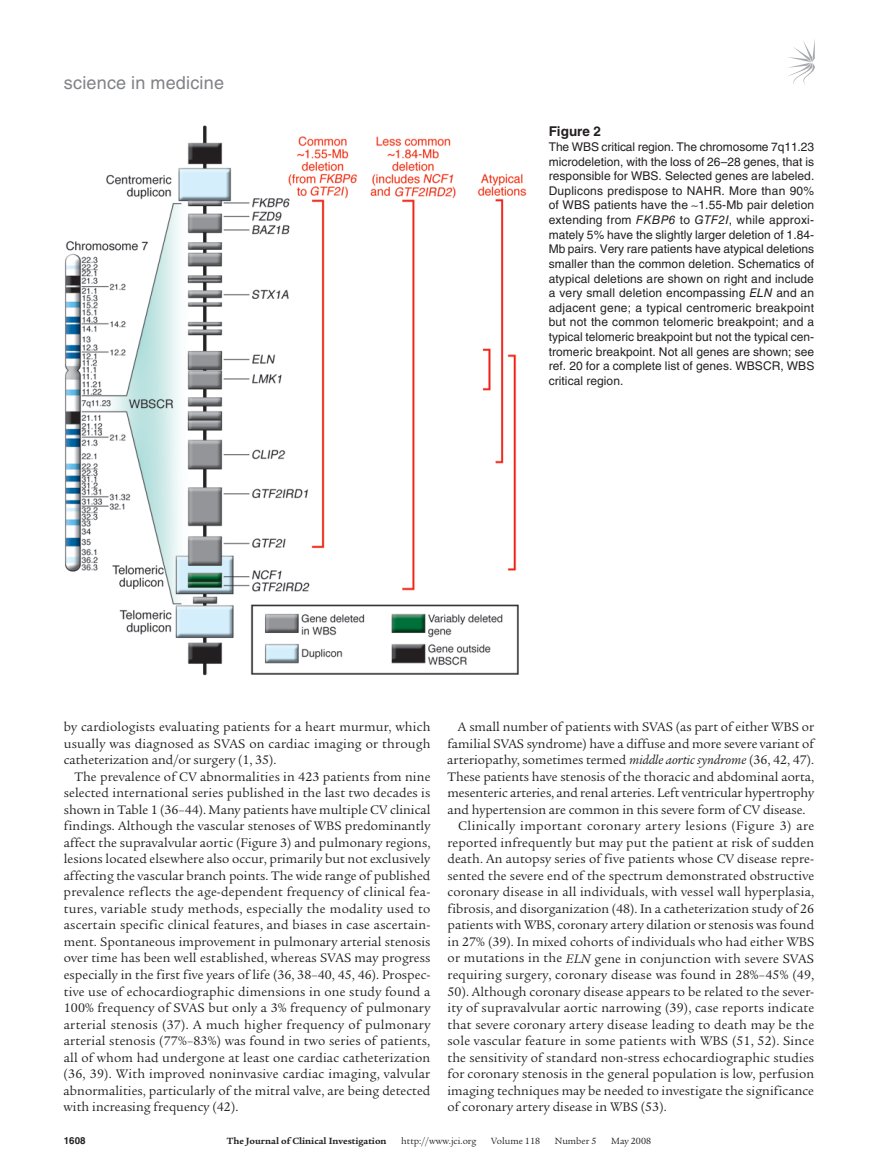
<style>
.page{position:relative;width:878px;height:1174px;background:#fff}
.page>*{position:absolute;margin:0;border:0;box-sizing:border-box;transform-origin:0 0}
.t1{font:18px "Helvetica LT Std";letter-spacing:.01em;color:#808285}
.t2{font:13.5px/16.5px "Legacy Serif Std";letter-spacing:.005em;color:#231f20;text-align:justify}
.t3{font:13.5px "Legacy Serif Std";letter-spacing:.03em;color:#231f20}
.t4{font:700 13.5px "Helvetica LT Std";color:#231f20}
.t5{font:12px/14.7px "Helvetica LT Std";letter-spacing:.005em;color:#231f20;text-align:justify}
.t6{font:9.75px "Legacy Serif Std";color:#231f20}
.t7{font:700 9.75px "Legacy Serif Std";color:#231f20}
.t8{font:700 9.75px "Helvetica LT Std";color:#231f20}
.s1{font-style:italic}
</style>
<div class="page">
<svg style="left:788px;top:41px;width:26px;height:43px"></svg>
<img style="left:65px;top:125px;width:462px;height:551px">
<h1 class="t1" style="left:64px;top:72px;width:162px">science in medicine</h1>
<p class="t4" style="left:548px;top:123px;width:54px">Figure 2</p>
<p class="t5" style="left:548px;top:139px;width:267px">The WBS critical region. The chromosome 7q11.23 microdeletion, with the loss of 26–28 genes, that is responsible for WBS. Selected genes are labeled.<br>Duplicons predispose to NAHR. More than 90% of WBS patients have the 1.55-Mb pair deletion extending from <span class="s1">FKBP6</span> to <span class="s1">GTF2I</span>, while approxi&shy;mately 5% have the slightly larger deletion of 1.84- Mb pairs. Very rare patients have atypical deletions smaller than the common deletion. Schematics of atypical deletions are shown on right and include a very small deletion encompassing <span class="s1">ELN</span> and an adjacent gene; a typical centromeric breakpoint but not the common telomeric breakpoint; and a typical telomeric breakpoint but not the typical cen&shy;tromeric breakpoint. Not all genes are shown; see ref. 20 for a complete list of genes. WBSCR, WBS critical region.</p>
<p class="t2" style="left:64px;top:719px;width:368px">by cardiologists evaluating patients for a heart murmur, which usually was diagnosed as SVAS on cardiac imaging or through catheterization and/or surgery (1, 35).</p>
<p class="t2" style="left:64px;top:768px;width:368px;text-indent:11px">The prevalence of CV abnormalities in 423 patients from nine selected international series published in the last two decades is shown in Table 1 (36–44). Many patients have multiple CV clinical findings. Although the vascular stenoses of WBS predominantly affect the supravalvular aortic (Figure 3) and pulmonary regions, lesions located elsewhere also occur, primarily but not exclusively affecting the vascular branch points. The wide range of published prevalence reflects the age-dependent frequency of clinical fea&shy;tures, variable study methods, especially the modality used to ascertain specific clinical features, and biases in case ascertain&shy;ment. Spontaneous improvement in pulmonary arterial stenosis over time has been well established, whereas SVAS may progress especially in the first five years of life (36, 38–40, 45, 46). Prospec&shy;tive use of echocardiographic dimensions in one study found a 100% frequency of SVAS but only a 3% frequency of pulmonary arterial stenosis (37). A much higher frequency of pulmonary arterial stenosis (77%–83%) was found in two series of patients, all of whom had undergone at least one cardiac catheterization (36, 39). With improved noninvasive cardiac imaging, valvular abnormalities, particularly of the mitral valve, are being detected with increasing frequency (42).</p>
<p class="t2" style="left:458px;top:719px;width:357px">A small number of patients with SVAS (as part of either WBS or</p>
<p class="t2" style="left:447px;top:735px;width:368px">familial SVAS syndrome) have a diffuse and more severe variant of</p>
<p class="t2" style="left:447px;top:752px;width:368px">arteriopathy, sometimes termed <span class="s1">middle aortic syndrome</span> (36, 42, 47).</p>
<p class="t2" style="left:447px;top:768px;width:368px">These patients have stenosis of the thoracic and abdominal aorta,</p>
<p class="t2" style="left:447px;top:785px;width:368px">mesenteric arteries, and renal arteries. Left ventricular hypertrophy</p>
<p class="t2" style="left:447px;top:801px;width:359px">and hypertension are common in this severe form of CV disease.</p>
<p class="t3" style="left:458px;top:818px;width:357px">Clinically important coronary artery lesions (Figure 3) are</p>
<p class="t2" style="left:447px;top:834px;width:368px">reported infrequently but may put the patient at risk of sudden</p>
<p class="t2" style="left:447px;top:851px;width:368px">death. An autopsy series of five patients whose CV disease repre-</p>
<p class="t2" style="left:447px;top:867px;width:368px">sented the severe end of the spectrum demonstrated obstructive</p>
<p class="t2" style="left:447px;top:884px;width:368px">coronary disease in all individuals, with vessel wall hyperplasia,</p>
<p class="t2" style="left:447px;top:900px;width:368px">fibrosis, and disorganization (48). In a catheterization study of 26</p>
<p class="t2" style="left:447px;top:917px;width:368px">patients with WBS, coronary artery dilation or stenosis was found</p>
<p class="t2" style="left:447px;top:933px;width:368px">in 27% (39). In mixed cohorts of individuals who had either WBS</p>
<p class="t2" style="left:447px;top:950px;width:368px">or mutations in the <span class="s1">ELN</span> gene in conjunction with severe SVAS</p>
<p class="t2" style="left:447px;top:966px;width:368px">requiring surgery, coronary disease was found in 28%–45% (49,</p>
<p class="t2" style="left:447px;top:983px;width:368px">50). Although coronary disease appears to be related to the sever-</p>
<p class="t2" style="left:447px;top:999px;width:368px">ity of supravalvular aortic narrowing (39), case reports indicate</p>
<p class="t2" style="left:447px;top:1016px;width:368px">that severe coronary artery disease leading to death may be the</p>
<p class="t2" style="left:447px;top:1032px;width:368px">sole vascular feature in some patients with WBS (51, 52). Since</p>
<p class="t2" style="left:447px;top:1049px;width:368px">the sensitivity of standard non-stress echocardiographic studies</p>
<p class="t2" style="left:447px;top:1065px;width:368px">for coronary stenosis in the general population is low, perfusion</p>
<p class="t2" style="left:447px;top:1082px;width:368px">imaging techniques may be needed to investigate the significance</p>
<p class="t2" style="left:447px;top:1098px;width:221px">of coronary artery disease in WBS (53).</p>
<p class="t8" style="left:64px;top:1134px;width:23px">1608</p>
<p class="t7" style="left:227px;top:1135px;width:161px">The Journal of Clinical Investigation</p>
<p class="t6" style="left:401px;top:1135px;width:77px">http://www.jci.org</p>
<p class="t6" style="left:491px;top:1135px;width:50px">Volume 118</p>
<p class="t6" style="left:555px;top:1135px;width:43px">Number 5</p>
<p class="t6" style="left:611px;top:1135px;width:41px">May 2008</p>
</div>
